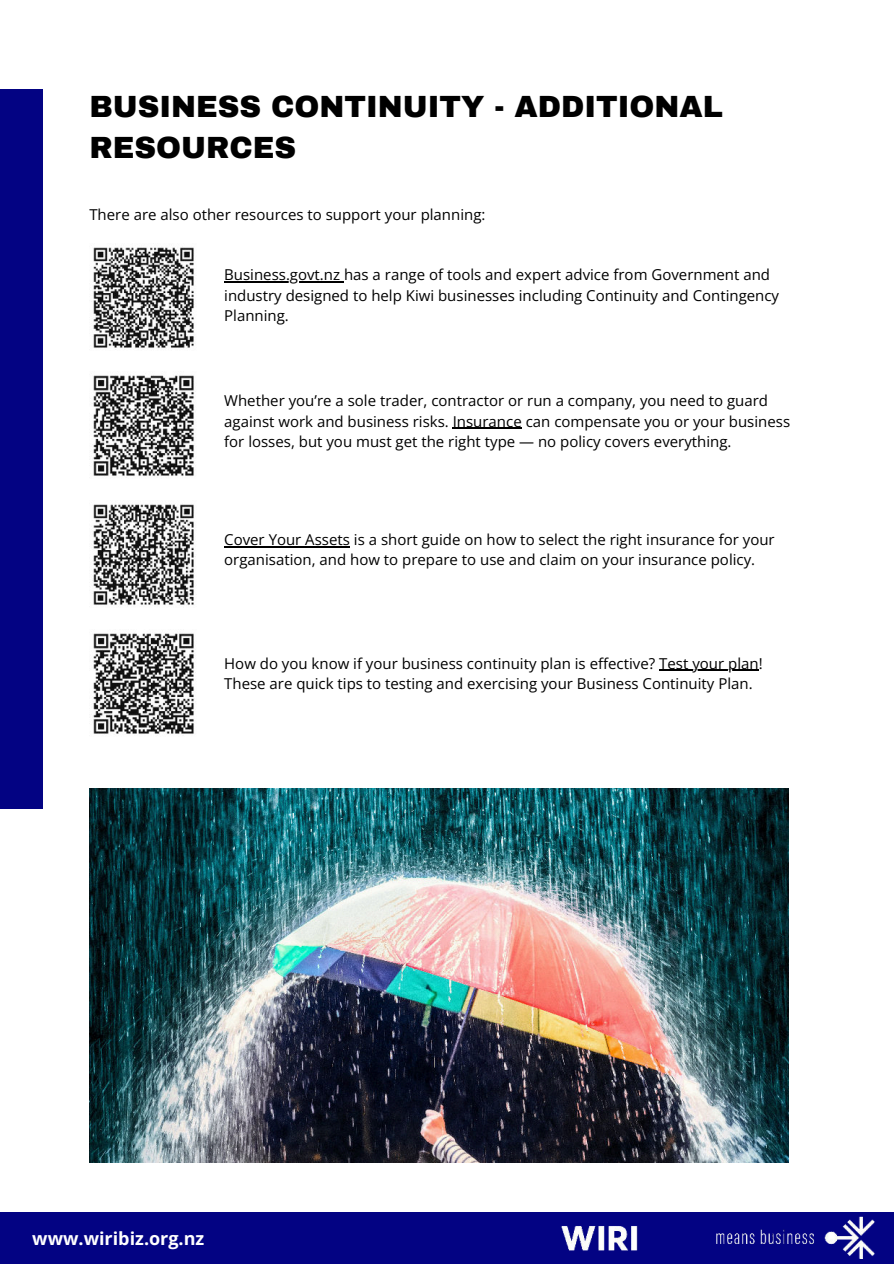
<style>
.page{position:relative;width:894px;height:1264px;background:#fff}
.page>*{position:absolute;margin:0;border:0;box-sizing:border-box;transform-origin:0 0}
.t1{font:900 30px/41.7px "Archivo";color:#000}
.t2{font:700 18px "Open Sans";color:#fff}
.t3{font:15px/20.2px "Open Sans";color:#000}
</style>
<div class="page">
<div style="left:0;top:89px;width:43px;height:719px;background:#030383"></div>
<img style="left:93px;top:247px;width:101px;height:103px">
<img style="left:93px;top:375px;width:101px;height:101px">
<img style="left:92px;top:504px;width:104px;height:101px">
<img style="left:93px;top:633px;width:103px;height:101px">
<img style="left:89px;top:788px;width:699px;height:374px">
<hr style="left:224px;top:281px;width:120px;height:1px;background:#000">
<hr style="left:452px;top:428px;width:69px;height:1px;background:#000">
<hr style="left:224px;top:546px;width:126px;height:1px;background:#000">
<hr style="left:659px;top:669px;width:99px;height:2px;background:#000">
<div style="left:0;top:1212px;width:893px;height:51px;background:#030383"></div>
<img style="left:561px;top:1216px;width:314px;height:42px">
<h1 class="t1" style="left:89px;top:85px;width:634px">BUSINESS CONTINUITY - ADDITIONAL<br>RESOURCES</h1>
<p class="t3" style="left:89px;top:204px;width:397px">There are also other resources to support your planning:</p>
<p class="t3" style="left:224px;top:264px;width:556px">Business.govt.nz has a range of tools and expert advice from Government and industry designed to help Kiwi businesses including Continuity and Contingency<br>Planning.</p>
<p class="t3" style="left:224px;top:390px;width:567px">Whether you’re a sole trader, contractor or run a company, you need to guard against work and business risks. Insurance can compensate you or your business for losses, but you must get the right type — no policy covers everything.</p>
<p class="t3" style="left:224px;top:529px;width:552px">Cover Your Assets is a short guide on how to select the right insurance for your organisation, and how to prepare to use and claim on your insurance policy.</p>
<p class="t3" style="left:224px;top:652px;width:539px">How do you know if your business continuity plan is effective? Test your plan!<br>These are quick tips to testing and exercising your Business Continuity Plan.</p>
<p class="t2" style="left:32px;top:1225px;width:173px">www.wiribiz.org.nz</p>
</div>
